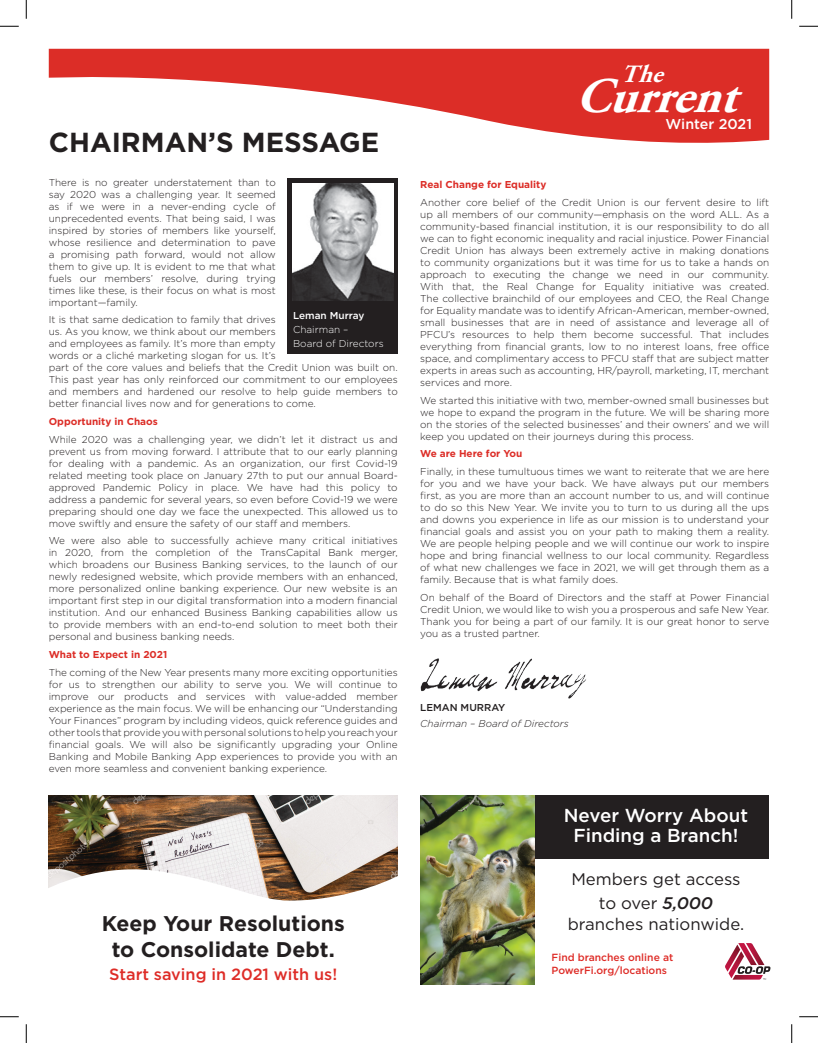
<style>
.page{position:relative;width:818px;height:1043px;background:#fff}
.page>*{position:absolute;margin:0;border:0;box-sizing:border-box;transform-origin:0 0}
.t1{font:italic 700 49.62px "Adobe Garamond Pro";color:#fff}
.t2{font:700 27.5px "Gotham";color:#231f20}
.t3{font:italic 700 24.88px "Adobe Garamond Pro";color:#fff}
.t4{font:700 21.25px "Gotham";color:#231f20}
.t5{font:500 18.75px/20.4px "Gotham";color:#fff;text-align:center}
.t6{font:16.75px "Gotham";color:#231f20}
.t7{font:500 16.25px "Gotham";color:#de2c27}
.t8{font:500 14.25px "Gotham";color:#fff}
.t9{font:500 10.38px/13.2px "Gotham";color:#de2c27}
.t10{font:300 10px/12px "Gotham";color:#231f20;text-align:justify}
.t11{font:700 10px "Gotham";color:#dc2d27}
.t12{font:italic 300 10px "Gotham";color:#231f20}
.t13{font:300 10px "Gotham";color:#fff}
.t14{font:500 10px "Gotham";color:#231f20}
.t15{font:500 10px "Gotham";color:#fff}
.s1{font-weight:500;font-style:italic}
</style>
<div class="page">
<div style="left:49px;top:49px;width:720px;height:17px;background:#dc2d27"></div>
<svg style="left:48px;top:66px;width:722px;height:77px;fill:#dc2d27"></svg>
<img style="left:420px;top:658px;width:166px;height:41px">
<div style="left:287px;top:178px;width:111px;height:176px;background:#231f20"></div>
<img style="left:292px;top:184px;width:101px;height:117px">
<div style="left:534px;top:795px;width:234px;height:63px;background:#231f20"></div>
<img style="left:420px;top:795px;width:114px;height:189px">
<svg style="left:725px;top:943px;width:45px;height:36px"></svg>
<img style="left:49px;top:795px;width:349px;height:65px">
<svg style="left:48px;top:860px;width:350px;height:41px"></svg>
<svg style="left:0;top:25px;width:19px;height:2px"></svg>
<svg style="left:799px;top:25px;width:19px;height:2px"></svg>
<svg style="left:0;top:1016px;width:19px;height:1px"></svg>
<svg style="left:799px;top:1016px;width:19px;height:1px"></svg>
<svg style="left:25px;top:0;width:2px;height:19px"></svg>
<svg style="left:25px;top:1024px;width:2px;height:18px"></svg>
<svg style="left:791px;top:0;width:1px;height:19px"></svg>
<svg style="left:791px;top:1024px;width:1px;height:18px"></svg>
<p class="t2" style="left:49px;top:124px;width:332px">CHAIRMAN’S MESSAGE</p>
<p class="t10" style="left:49px;top:176px;width:228px">There is no greater understatement than to say 2020 was a challenging year. It seemed as if we were in a never-ending cycle of unprecedented events. That being said, I was inspired by stories of members like yourself, whose resilience and determination to pave a promising path forward, would not allow them to give up. It is evident to me that what fuels our members’ resolve, during trying times like these, is their focus on what is most important—family.</p>
<p class="t10" style="left:49px;top:313px;width:350px;text-align:left">It is that same dedication to family that drives<br>us. As you know, we think about our members<br>and employees as family. It’s more than empty<br>words or a cliché marketing slogan for us. It’s<br>part of the core values and beliefs that the Credit Union was built on.<br>This past year has only reinforced our commitment to our employees and members and hardened our resolve to help guide members to better financial lives now and for generations to come.</p>
<p class="t11" style="left:49px;top:415px;width:111px">Opportunity in Chaos</p>
<p class="t10" style="left:49px;top:433px;width:350px">While 2020 was a challenging year, we didn’t let it distract us and prevent us from moving forward. I attribute that to our early planning for dealing with a pandemic. As an organization, our first Covid-19 related meeting took place on January 27th to put our annual Board&shy;approved Pandemic Policy in place. We have had this policy to address a pandemic for several years, so even before Covid-19 we were preparing should one day we face the unexpected. This allowed us to move swiftly and ensure the safety of our staff and members.</p>
<p class="t10" style="left:49px;top:534px;width:350px">We were also able to successfully achieve many critical initiatives in 2020, from the completion of the TransCapital Bank merger, which broadens our Business Banking services, to the launch of our newly redesigned website, which provide members with an enhanced, more personalized online banking experience. Our new website is an important first step in our digital transformation into a modern financial institution. And our enhanced Business Banking capabilities allow us to provide members with an end-to-end solution to meet both their personal and business banking needs.</p>
<p class="t11" style="left:49px;top:648px;width:120px">What to Expect in 2021</p>
<p class="t10" style="left:49px;top:666px;width:350px">The coming of the New Year presents many more exciting opportunities for us to strengthen our ability to serve you. We will continue to improve our products and services with value-added member experience as the main focus. We will be enhancing our “Understanding Your Finances” program by including videos, quick reference guides and other tools that provide you with personal solutions to help you reach your financial goals. We will also be significantly upgrading your Online Banking and Mobile Banking App experiences to provide you with an even more seamless and convenient banking experience.</p>
<p class="t15" style="left:293px;top:309px;width:73px">Leman Murray</p>
<p class="t13" style="left:293px;top:323px;width:57px">Chairman –</p>
<p class="t13" style="left:293px;top:336px;width:92px">Board of Directors</p>
<p class="t4" style="left:102px;top:909px;width:244px">Keep Your Resolutions</p>
<p class="t4" style="left:112px;top:935px;width:225px">to Consolidate Debt.</p>
<p class="t7" style="left:109px;top:964px;width:230px">Start saving in 2021 with us!</p>
<p class="t3" style="left:621px;top:59px;width:53px">The</p>
<p class="t1" style="left:575px;top:67px;width:182px">Current</p>
<p class="t8" style="left:665px;top:115px;width:88px">Winter 2021</p>
<p class="t11" style="left:420px;top:178px;width:128px">Real Change for Equality</p>
<p class="t10" style="left:420px;top:196px;width:350px">Another core belief of the Credit Union is our fervent desire to lift up all members of our community—emphasis on the word ALL. As a community-based financial institution, it is our responsibility to do all we can to fight economic inequality and racial injustice. Power Financial Credit Union has always been extremely active in making donations to community organizations but it was time for us to take a hands on approach to executing the change we need in our community.<br>With that, the Real Change for Equality initiative was created.<br>The collective brainchild of our employees and CEO, the Real Change for Equality mandate was to identify African-American, member-owned, small businesses that are in need of assistance and leverage all of PFCU’s resources to help them become successful. That includes everything from financial grants, low to no interest loans, free office space, and complimentary access to PFCU staff that are subject matter experts in areas such as accounting, HR/payroll, marketing, IT, merchant services and more.</p>
<p class="t10" style="left:420px;top:394px;width:350px">We started this initiative with two, member-owned small businesses but we hope to expand the program in the future. We will be sharing more on the stories of the selected businesses’ and their owners’ and we will keep you updated on their journeys during this process.</p>
<p class="t11" style="left:420px;top:447px;width:104px">We are Here for You</p>
<p class="t10" style="left:420px;top:465px;width:350px">Finally, in these tumultuous times we want to reiterate that we are here for you and we have your back. We have always put our members first, as you are more than an account number to us, and will continue to do so this New Year. We invite you to turn to us during all the ups and downs you experience in life as our mission is to understand your financial goals and assist you on your path to making them a reality.<br>We are people helping people and we will continue our work to inspire hope and bring financial wellness to our local community. Regardless of what new challenges we face in 2021, we will get through them as a family. Because that is what family does.</p>
<p class="t10" style="left:420px;top:590px;width:350px">On behalf of the Board of Directors and the staff at Power Financial Credit Union, we would like to wish you a prosperous and safe New Year.<br>Thank you for being a part of our family. It is our great honor to serve you as a trusted partner.</p>
<p class="t14" style="left:420px;top:701px;width:87px">LEMAN MURRAY</p>
<p class="t12" style="left:420px;top:717px;width:150px">Chairman – Board of Directors</p>
<p class="t5" style="left:563px;top:805px;width:186px">Never Worry About<br>Finding a Branch!</p>
<p class="t6" style="left:571px;top:870px;width:171px">Members get access</p>
<p class="t6" style="left:598px;top:893px;width:116px">to over <span class="s1">5,000</span></p>
<p class="t6" style="left:567px;top:914px;width:178px">branches nationwide.</p>
<p class="t9" style="left:551px;top:950px;width:123px">Find branches online at<br>PowerFi.org/locations</p>
</div>
